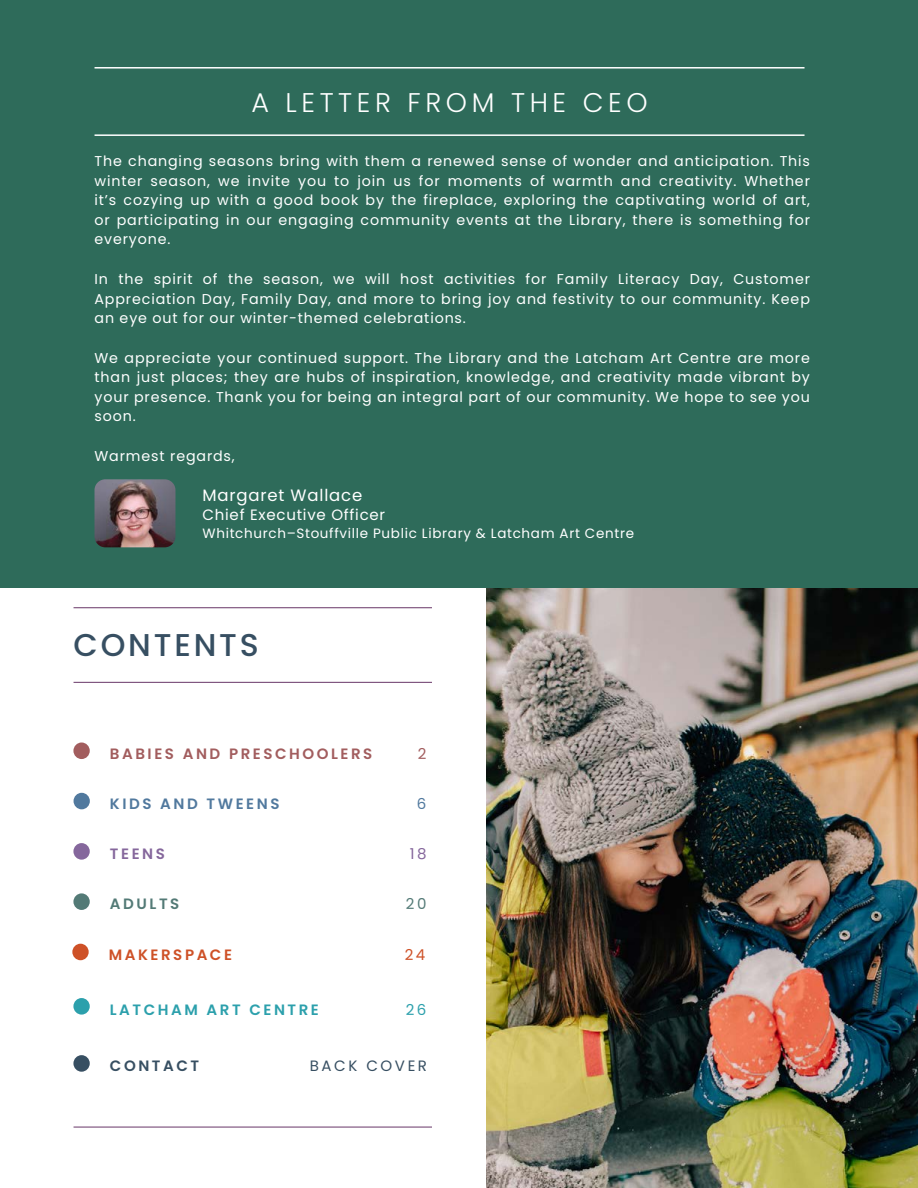
<style>
.page{position:relative;width:918px;height:1188px;background:#fff}
.page>*{position:absolute;margin:0;border:0;box-sizing:border-box;transform-origin:0 0}
.t1{font:500 31.5px "Poppins";letter-spacing:.09em;color:#374f62}
.t2{font:300 27px "Poppins";letter-spacing:.17em;color:#fff}
.t3{font:16.5px "Poppins";letter-spacing:.05em;color:#fff}
.t4{font:15px "Poppins";letter-spacing:.05em;color:#fff}
.t5{font:600 15px "Poppins";letter-spacing:.17em;color:#a25d5e}
.t6{font:600 15px "Poppins";letter-spacing:.17em;color:#2ca0ac}
.t7{font:600 15px "Poppins";letter-spacing:.17em;color:#51799e}
.t8{font:600 15px "Poppins";letter-spacing:.17em;color:#ce5127}
.t9{font:15px "Poppins";letter-spacing:.17em;color:#374f62}
.t10{font:600 15px "Poppins";letter-spacing:.17em;color:#374f62}
.t11{font:600 15px "Poppins";letter-spacing:.17em;color:#537a76}
.t12{font:600 15px "Poppins";letter-spacing:.17em;color:#85679c}
.t13{font:15px "Poppins";color:#ce5127}
.t14{font:15px "Poppins";color:#2ca0ac}
.t15{font:15px "Poppins";color:#85679c}
.t16{font:15px "Poppins";color:#537a76}
.t17{font:15px "Poppins";color:#51799e}
.t18{font:15px "Poppins";color:#a25d5e}
.t19{font:14.25px/19.5px "Poppins";letter-spacing:.06em;color:#fff;text-align:justify}
.t20{font:13.5px "Poppins";letter-spacing:.05em;color:#fff}
</style>
<div class="page">
<hr style="left:0;top:0;width:1px;height:1188px;background:#1c6fab">
<img style="left:486px;top:588px;width:432px;height:600px">
<div style="left:0;top:0;width:918px;height:588px;background:#2e6b5a"></div>
<div style="left:72px;top:944px;width:17px;height:16px;background:#ce5127;border-radius:50%"></div>
<hr style="left:95px;top:134px;width:710px;height:2px;background:#fff">
<hr style="left:74px;top:1127px;width:358px;height:1px;background:#683667">
<hr style="left:74px;top:607px;width:358px;height:1px;background:#683667">
<hr style="left:74px;top:682px;width:358px;height:1px;background:#683667">
<div style="left:73px;top:998px;width:17px;height:17px;background:#2ca0ac;border-radius:50%"></div>
<div style="left:73px;top:1055px;width:17px;height:17px;background:#374f62;border-radius:50%"></div>
<div style="left:74px;top:793px;width:16px;height:16px;background:#51799e;border-radius:50%"></div>
<div style="left:73px;top:743px;width:17px;height:16px;background:#a25d5e;border-radius:50%"></div>
<div style="left:73px;top:843px;width:17px;height:17px;background:#85679c;border-radius:50%"></div>
<div style="left:73px;top:893px;width:17px;height:17px;background:#537a76;border-radius:50%"></div>
<img style="left:94px;top:479px;width:82px;height:68px">
<hr style="left:95px;top:67px;width:710px;height:2px;background:#fff">
<h2 class="t2" style="left:251px;top:87px;width:398px">A LETTER FROM THE CEO</h2>
<p class="t19" style="left:95px;top:152px;width:717px">The changing seasons bring with them a renewed sense of wonder and anticipation. This winter season, we invite you to join us for moments of warmth and creativity. Whether it’s cozying up with a good book by the fireplace, exploring the captivating world of art, or participating in our engaging community events at the Library, there is something for everyone.</p>
<p class="t19" style="left:95px;top:270px;width:717px">In the spirit of the season, we will host activities for Family Literacy Day, Customer Appreciation Day, Family Day, and more to bring joy and festivity to our community. Keep an eye out for our winter-themed celebrations.</p>
<p class="t19" style="left:95px;top:348px;width:717px">We appreciate your continued support. The Library and the Latcham Art Centre are more than just places; they are hubs of inspiration, knowledge, and creativity made vibrant by your presence. Thank you for being an integral part of our community. We hope to see you soon.</p>
<p class="t19" style="left:95px;top:446px;width:142px">Warmest regards,</p>
<p class="t3" style="left:203px;top:485px;width:161px">Margaret Wallace</p>
<p class="t4" style="left:203px;top:506px;width:184px">Chief Executive Officer</p>
<p class="t20" style="left:203px;top:526px;width:433px">Whitchurch–Stouffville Public Library &amp; Latcham Art Centre</p>
<h1 class="t1" style="left:74px;top:627px;width:187px">CONTENTS</h1>
<p class="t5" style="left:110px;top:745px;width:264px">BABIES AND PRESCHOOLERS</p>
<p class="t18" style="left:418px;top:745px;width:10px">2</p>
<p class="t7" style="left:110px;top:795px;width:171px">KIDS AND TWEENS</p>
<p class="t17" style="left:417px;top:795px;width:11px">6</p>
<p class="t12" style="left:110px;top:845px;width:56px">TEENS</p>
<p class="t15" style="left:410px;top:845px;width:18px">18</p>
<p class="t11" style="left:110px;top:895px;width:71px">ADULTS</p>
<p class="t16" style="left:406px;top:895px;width:22px">20</p>
<p class="t8" style="left:109px;top:946px;width:125px">MAKERSPACE</p>
<p class="t13" style="left:405px;top:946px;width:22px">24</p>
<p class="t6" style="left:110px;top:1001px;width:211px">LATCHAM ART CENTRE</p>
<p class="t14" style="left:406px;top:1001px;width:22px">26</p>
<p class="t10" style="left:110px;top:1057px;width:91px">CONTACT</p>
<p class="t9" style="left:310px;top:1057px;width:119px">BACK COVER</p>
</div>
